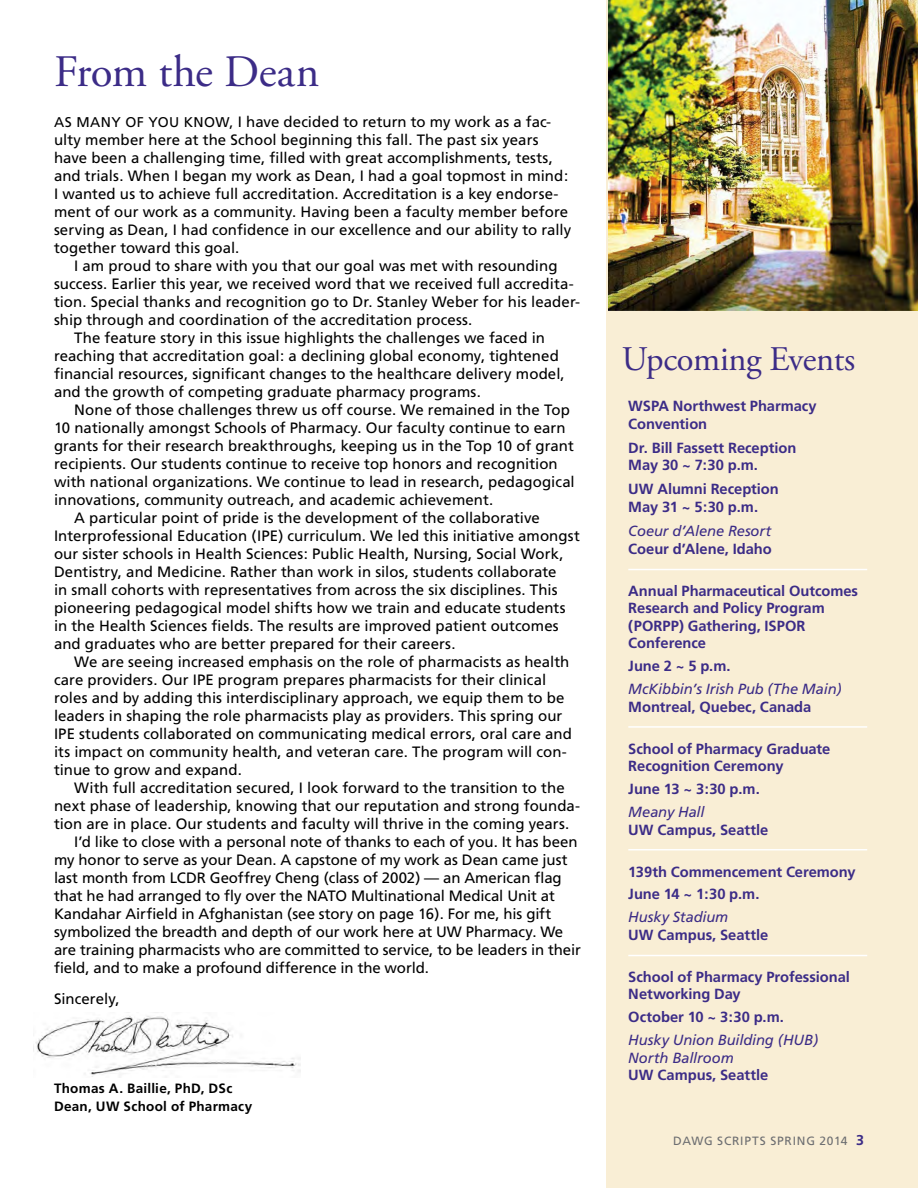
<style>
.page{position:relative;width:918px;height:1188px;background:#fff}
.page>*{position:absolute;margin:0;border:0;box-sizing:border-box;transform-origin:0 0}
.t1{font:45px "Adobe Garamond Pro";letter-spacing:-.01em;color:#3c2c87}
.t2{font:34.5px "Adobe Garamond Pro";letter-spacing:-.01em;color:#3c2c87}
.body-other{font:15px/18px "Frutiger";color:#000}
.body-first{font:15px/18px "Frutiger";letter-spacing:.005em;color:#000}
.sidebar_sans{font:700 14.7px/17.5px "Frutiger";letter-spacing:-.005em;color:#3c2c87}
.sidebar_sans-2{font:italic 14.7px/17.5px "Frutiger";letter-spacing:-.005em;color:#3c2c87}
.body-other-2{font:700 13.5px/18px "Frutiger";letter-spacing:.02em;color:#000}
.body-other-3{font:12px "Frutiger";letter-spacing:.065em;color:#6d6e71}
.s1{font-size:14.1px}
.s2{font-weight:700;font-size:14.25px;color:#3c2c87}
</style>
<div class="page">
<div style="left:606px;top:0;width:312px;height:1188px;background:#f9eed5"></div>
<img style="left:608px;top:0;width:310px;height:311px">
<hr style="left:628px;top:569px;width:239px;height:1px;background:#fff">
<hr style="left:628px;top:726px;width:239px;height:2px;background:#fff">
<hr style="left:628px;top:849px;width:239px;height:1px;background:#fff">
<hr style="left:628px;top:955px;width:239px;height:1px;background:#fff">
<img style="left:35px;top:1012px;width:266px;height:65px">
<hr style="left:0;top:1059px;width:1px;height:129px;background:#6bb2e2">
<p class="t1" style="left:54px;top:45px;width:267px">From the Dean</p>
<p class="body-first" style="left:54px;top:112px;width:519px"><span class="s1">AS MANY OF YOU KNOW,</span> I have decided to return to my work as a fac&shy;ulty member here at the School beginning this fall. The past six years have been a challenging time, filled with great accomplishments, tests, and trials. When I began my work as Dean, I had a goal topmost in mind:<br>I wanted us to achieve full accreditation. Accreditation is a key endorse&shy;ment of our work as a community. Having been a faculty member before serving as Dean, I had confidence in our excellence and our ability to rally together toward this goal.</p>
<p class="body-other" style="left:54px;top:256px;width:528px;text-indent:20px">I am proud to share with you that our goal was met with resounding success. Earlier this year, we received word that we received full accredita&shy;tion. Special thanks and recognition go to Dr. Stanley Weber for his leader&shy;ship through and coordination of the accreditation process.</p>
<p class="body-other" style="left:54px;top:328px;width:512px;text-indent:20px">The feature story in this issue highlights the challenges we faced in reaching that accreditation goal: a declining global economy, tightened financial resources, significant changes to the healthcare delivery model, and the growth of competing graduate pharmacy programs.</p>
<p class="body-other" style="left:54px;top:400px;width:522px;text-indent:20px">None of those challenges threw us off course. We remained in the Top 10 nationally amongst Schools of Pharmacy. Our faculty continue to earn grants for their research breakthroughs, keeping us in the Top 10 of grant recipients. Our students continue to receive top honors and recognition with national organizations. We continue to lead in research, pedagogical innovations, community outreach, and academic achievement.</p>
<p class="body-other" style="left:54px;top:508px;width:527px;text-indent:20px">A particular point of pride is the development of the collaborative Interprofessional Education (IPE) curriculum. We led this initiative amongst our sister schools in Health Sciences: Public Health, Nursing, Social Work, Dentistry, and Medicine. Rather than work in silos, students collaborate<br>in small cohorts with representatives from across the six disciplines. This pioneering pedagogical model shifts how we train and educate students in the Health Sciences fields. The results are improved patient outcomes and graduates who are better prepared for their careers.</p>
<p class="body-other" style="left:54px;top:652px;width:520px;text-indent:20px">We are seeing increased emphasis on the role of pharmacists as health care providers. Our IPE program prepares pharmacists for their clinical roles and by adding this interdisciplinary approach, we equip them to be leaders in shaping the role pharmacists play as providers. This spring our IPE students collaborated on communicating medical errors, oral care and its impact on community health, and veteran care. The program will con&shy;tinue to grow and expand.</p>
<p class="body-other" style="left:54px;top:778px;width:528px;text-indent:20px">With full accreditation secured, I look forward to the transition to the next phase of leadership, knowing that our reputation and strong founda&shy;tion are in place. Our students and faculty will thrive in the coming years.</p>
<p class="body-other" style="left:54px;top:832px;width:528px;text-indent:20px">I’d like to close with a personal note of thanks to each of you. It has been my honor to serve as your Dean. A capstone of my work as Dean came just last month from LCDR Geoffrey Cheng (class of 2002) — an American flag that he had arranged to fly over the NATO Multinational Medical Unit at Kandahar Airfield in Afghanistan (see story on page 16). For me, his gift symbolized the breadth and depth of our work here at UW Pharmacy. We are training pharmacists who are committed to service, to be leaders in their field, and to make a profound difference in the world.</p>
<p class="body-first" style="left:54px;top:990px;width:67px">Sincerely,</p>
<p class="body-other-2" style="left:54px;top:1080px;width:200px">Thomas A. Baillie, PhD, DSc<br>Dean, UW School of Pharmacy</p>
<p class="t2" style="left:622px;top:338px;width:235px">Upcoming Events</p>
<p class="sidebar_sans" style="left:628px;top:397px;width:190px">WSPA Northwest Pharmacy<br>Convention</p>
<p class="sidebar_sans" style="left:628px;top:439px;width:170px">Dr. Bill Fassett Reception<br>May 30 ~ 7:30 p.m.</p>
<p class="sidebar_sans" style="left:628px;top:481px;width:152px">UW Alumni Reception<br>May 31 ~ 5:30 p.m.</p>
<p class="sidebar_sans-2" style="left:628px;top:523px;width:145px">Coeur d’Alene Resort</p>
<p class="sidebar_sans" style="left:628px;top:540px;width:145px">Coeur d’Alene, Idaho</p>
<p class="sidebar_sans" style="left:628px;top:582px;width:231px">Annual Pharmaceutical Outcomes<br>Research and Policy Program (PORPP) Gathering, ISPOR<br>Conference</p>
<p class="sidebar_sans" style="left:628px;top:658px;width:104px">June 2 ~ 5 p.m.</p>
<p class="sidebar_sans-2" style="left:628px;top:681px;width:215px">McKibbin’s Irish Pub (The Main)</p>
<p class="sidebar_sans" style="left:628px;top:698px;width:184px">Montreal, Quebec, Canada</p>
<p class="sidebar_sans" style="left:628px;top:740px;width:204px">School of Pharmacy Graduate<br>Recognition Ceremony</p>
<p class="sidebar_sans" style="left:628px;top:780px;width:133px">June 13 ~ 3:30 p.m.</p>
<p class="sidebar_sans-2" style="left:628px;top:803px;width:78px">Meany Hall</p>
<p class="sidebar_sans" style="left:628px;top:821px;width:141px">UW Campus, Seattle</p>
<p class="sidebar_sans" style="left:628px;top:863px;width:229px">139th Commencement Ceremony</p>
<p class="sidebar_sans" style="left:628px;top:886px;width:133px">June 14 ~ 1:30 p.m.</p>
<p class="sidebar_sans-2" style="left:628px;top:909px;width:102px">Husky Stadium</p>
<p class="sidebar_sans" style="left:628px;top:926px;width:141px">UW Campus, Seattle</p>
<p class="sidebar_sans" style="left:628px;top:968px;width:223px">School of Pharmacy Professional<br>Networking Day</p>
<p class="sidebar_sans" style="left:628px;top:1009px;width:157px">October 10 ~ 3:30 p.m.</p>
<p class="sidebar_sans-2" style="left:628px;top:1032px;width:192px">Husky Union Building (HUB)<br>North Ballroom</p>
<p class="sidebar_sans" style="left:628px;top:1067px;width:141px">UW Campus, Seattle</p>
<p class="body-other-3" style="left:673px;top:1134px;width:192px">DAWG SCRIPTS SPRING 2014 <span class="s2">3</span></p>
</div>
